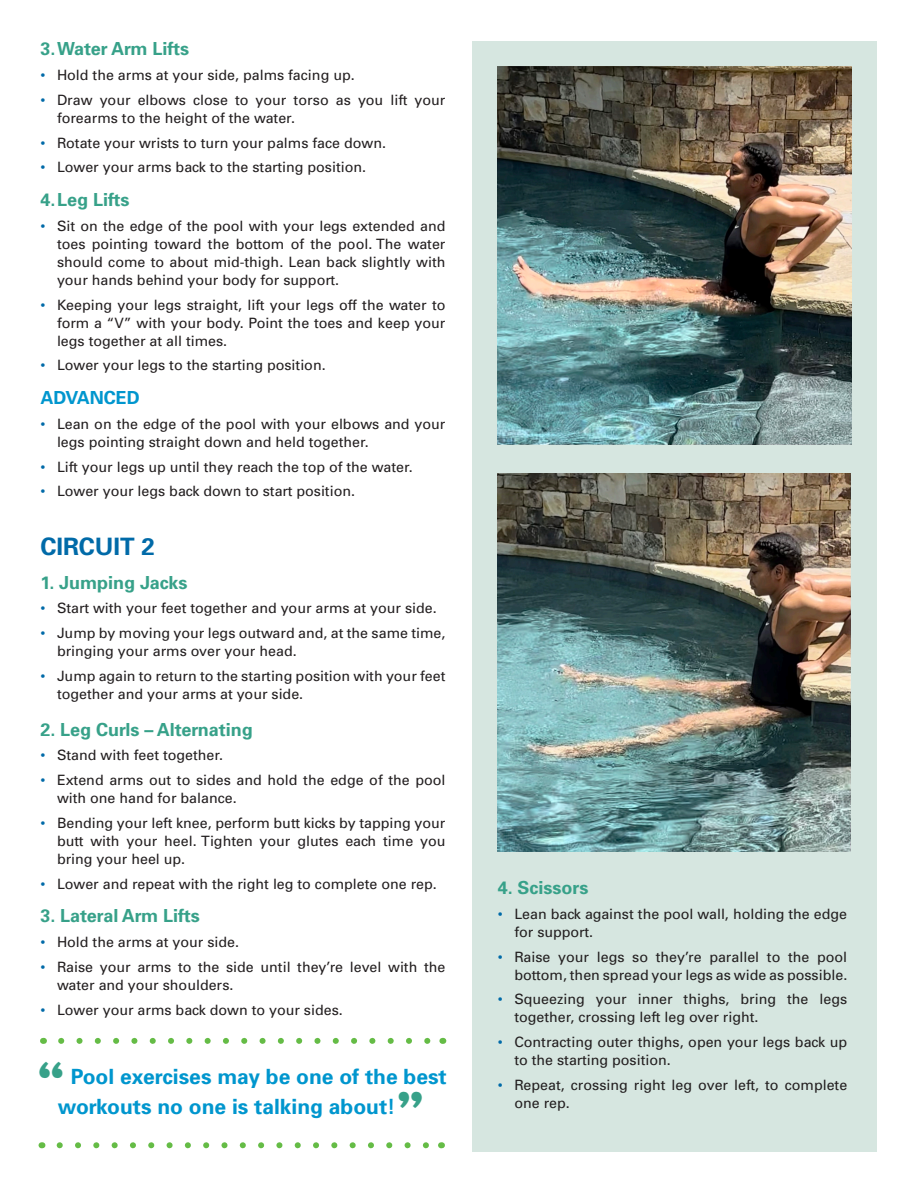
<style>
.page{position:relative;width:918px;height:1188px;background:#fff}
.page>*{position:absolute;margin:0;border:0;box-sizing:border-box;transform-origin:0 0}
.Body_Copy{font:49.5px "Billboard";color:#37a189}
.Body_Copy-2{font:700 24px "Univers";color:#006aa8}
.Body_Copy-3{font:700 21px/30px "Univers";color:#0096ce}
.Body_Copy-4{font:700 18px "Univers";color:#37a189}
.Body_Copy-5{font:700 18px "Univers";color:#0096ce}
.Body_Copy-6{font:14.25px/18px "Univers";color:#231f20}
.s1{color:#006aa8}
</style>
<div class="page">
<div style="left:472px;top:41px;width:406px;height:1110px;background:#d6e6e0"></div>
<img style="left:498px;top:67px;width:354px;height:378px">
<img style="left:498px;top:473px;width:352px;height:378px">
<svg style="left:61px;top:1038px;width:370px;height:6px"></svg>
<svg style="left:60px;top:1142px;width:369px;height:6px"></svg>
<p class="Body_Copy-4" style="left:40px;top:38px;width:150px">3.Water Arm Lifts</p>
<p class="Body_Copy-6" style="left:40px;top:66px;width:316px"><span class="s1">•</span> Hold the arms at your side, palms facing up.</p>
<p class="Body_Copy-6" style="left:57px;top:91px;width:390px;text-indent:-16px"><span class="s1">•</span> Draw your elbows close to your torso as you lift your forearms to the height of the water.</p>
<p class="Body_Copy-6" style="left:40px;top:134px;width:347px"><span class="s1">•</span> Rotate your wrists to turn your palms face down.</p>
<p class="Body_Copy-6" style="left:40px;top:158px;width:327px"><span class="s1">•</span> Lower your arms back to the starting position.</p>
<p class="Body_Copy-4" style="left:40px;top:189px;width:91px">4.Leg Lifts</p>
<p class="Body_Copy-6" style="left:57px;top:217px;width:390px;text-align:justify;text-indent:-16px"><span class="s1">•</span> Sit on the edge of the pool with your legs extended and toes pointing toward the bottom of the pool. The water should come to about mid-thigh. Lean back slightly with your hands behind your body for support.</p>
<p class="Body_Copy-6" style="left:57px;top:296px;width:390px;text-align:justify;text-indent:-16px"><span class="s1">•</span> Keeping your legs straight, lift your legs off the water to form a “V” with your body. Point the toes and keep your legs together at all times.</p>
<p class="Body_Copy-6" style="left:40px;top:356px;width:287px"><span class="s1">•</span> Lower your legs to the starting position.</p>
<p class="Body_Copy-5" style="left:40px;top:387px;width:101px">ADVANCED</p>
<p class="Body_Copy-6" style="left:57px;top:415px;width:390px;text-indent:-16px"><span class="s1">•</span> Lean on the edge of the pool with your elbows and your legs pointing straight down and held together.</p>
<p class="Body_Copy-6" style="left:40px;top:458px;width:374px"><span class="s1">•</span> Lift your legs up until they reach the top of the water.</p>
<p class="Body_Copy-6" style="left:40px;top:482px;width:316px"><span class="s1">•</span> Lower your legs back down to start position.</p>
<p class="Body_Copy-2" style="left:40px;top:532px;width:116px">CIRCUIT 2</p>
<p class="Body_Copy-4" style="left:40px;top:571px;width:148px">1. Jumping Jacks</p>
<p class="Body_Copy-6" style="left:40px;top:599px;width:398px"><span class="s1">•</span> Start with your feet together and your arms at your side.</p>
<p class="Body_Copy-6" style="left:57px;top:624px;width:390px;text-indent:-16px"><span class="s1">•</span> Jump by moving your legs outward and, at the same time, bringing your arms over your head.</p>
<p class="Body_Copy-6" style="left:57px;top:667px;width:390px;text-indent:-16px"><span class="s1">•</span> Jump again to return to the starting position with your feet together and your arms at your side.</p>
<p class="Body_Copy-4" style="left:40px;top:718px;width:214px">2. Leg Curls – Alternating</p>
<p class="Body_Copy-6" style="left:40px;top:746px;width:184px"><span class="s1">•</span> Stand with feet together.</p>
<p class="Body_Copy-6" style="left:57px;top:771px;width:390px;text-indent:-16px"><span class="s1">•</span> Extend arms out to sides and hold the edge of the pool with one hand for balance.</p>
<p class="Body_Copy-6" style="left:57px;top:814px;width:390px;text-align:justify;text-indent:-16px"><span class="s1">•</span> Bending your left knee, perform butt kicks by tapping your butt with your heel. Tighten your glutes each time you bring your heel up.</p>
<p class="Body_Copy-6" style="left:40px;top:875px;width:398px"><span class="s1">•</span> Lower and repeat with the right leg to complete one rep.</p>
<p class="Body_Copy-4" style="left:40px;top:905px;width:161px">3. Lateral Arm Lifts</p>
<p class="Body_Copy-6" style="left:40px;top:933px;width:200px"><span class="s1">•</span> Hold the arms at your side.</p>
<p class="Body_Copy-6" style="left:57px;top:958px;width:390px;text-indent:-16px"><span class="s1">•</span> Raise your arms to the side until they’re level with the water and your shoulders.</p>
<p class="Body_Copy-6" style="left:40px;top:1001px;width:304px"><span class="s1">•</span> Lower your arms back down to your sides.</p>
<p class="Body_Copy" style="left:36px;top:1049px;width:31px">“</p>
<p class="Body_Copy-3" style="left:58px;top:1062px;width:390px;text-indent:13px">Pool exercises may be one of the best workouts no one is talking about!</p>
<p class="Body_Copy" style="left:395px;top:1079px;width:31px">”</p>
<p class="Body_Copy-4" style="left:498px;top:877px;width:92px">4. Scissors</p>
<p class="Body_Copy-6" style="left:514px;top:905px;width:334px;text-indent:-16px"><span class="s1">•</span> Lean back against the pool wall, holding the edge for support.</p>
<p class="Body_Copy-6" style="left:498px;top:948px;width:351px;text-align:right"><span class="s1">•</span> Raise your legs so they’re parallel to the pool bottom, then spread your legs as wide as possible.</p>
<p class="Body_Copy-6" style="left:514px;top:991px;width:334px;text-indent:-16px"><span class="s1">•</span> Squeezing your inner thighs, bring the legs together, crossing left leg over right.</p>
<p class="Body_Copy-6" style="left:514px;top:1033px;width:334px;text-indent:-16px"><span class="s1">•</span> Contracting outer thighs, open your legs back up to the starting position.</p>
<p class="Body_Copy-6" style="left:514px;top:1076px;width:334px;text-indent:-16px"><span class="s1">•</span> Repeat, crossing right leg over left, to complete one rep.</p>
</div>
